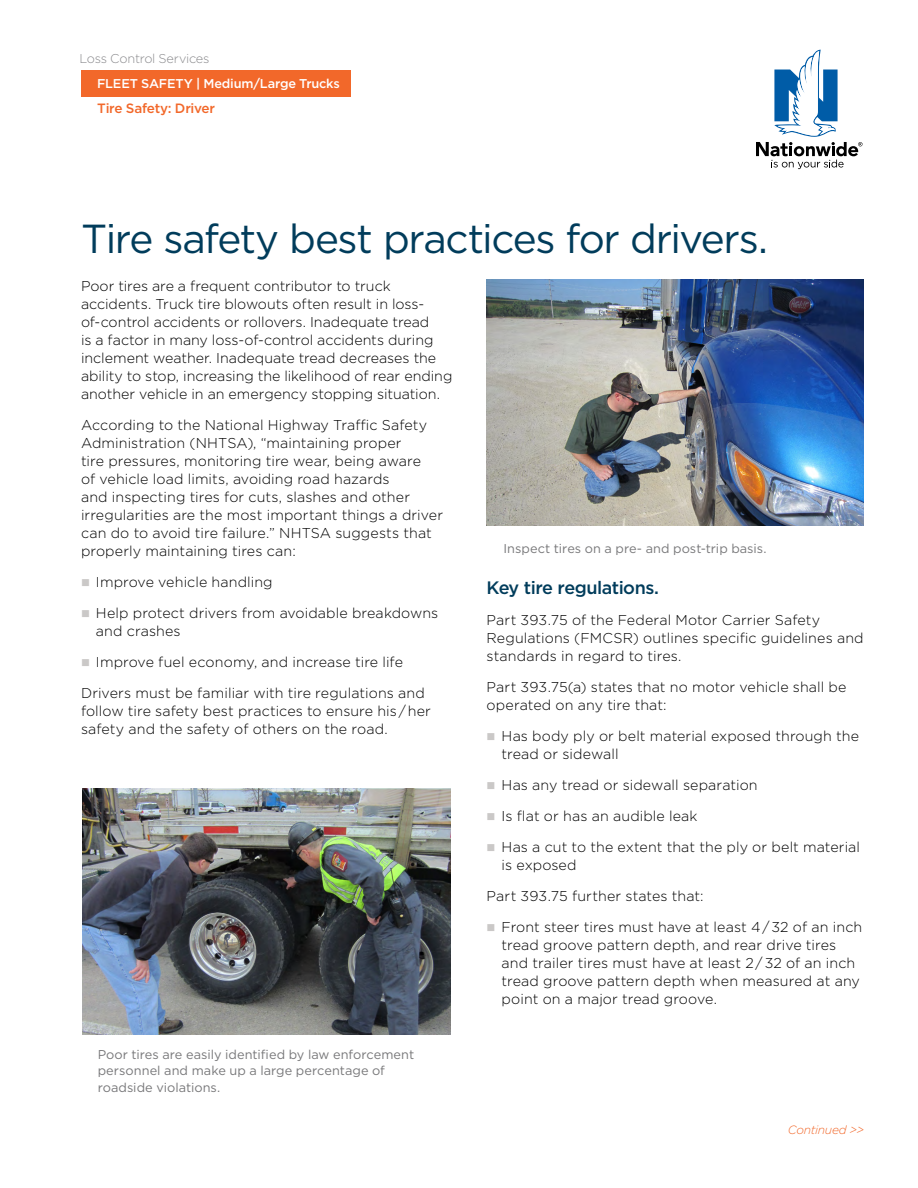
<style>
.page{position:relative;width:918px;height:1188px;background:#fff}
.page>*{position:absolute;margin:0;border:0;box-sizing:border-box;transform-origin:0 0}
.t1{font:40.5px "Gotham";letter-spacing:-.035em;color:#013c5b}
.Body_Text{font:500 18px "Gotham";letter-spacing:-.03em;color:#013c5b}
.Body_Text-2{font:300 14.25px/18px "Gotham";letter-spacing:.005em;color:#000}
.t2{font:500 13.5px "Gotham";letter-spacing:-.02em;color:#f2682a}
.t3{font:12.75px/16.5px "Gotham";letter-spacing:.005em;color:#78787a}
.t4{font:500 12.75px "Gotham";letter-spacing:-.015em;color:#fff}
.t5{font:300 12.75px "Gotham";letter-spacing:-.02em;color:#8a8a8d}
.t6{font:italic 300 12px "Gotham";letter-spacing:-.02em;color:#f2682a}
.s1{color:#cac8c7}
</style>
<div class="page">
<svg style="left:756px;top:50px;width:107px;height:119px"></svg>
<img style="left:487px;top:280px;width:377px;height:246px">
<img style="left:82px;top:788px;width:369px;height:246px">
<div style="left:81px;top:70px;width:270px;height:27px;background:#f2682a"></div>
<p class="t5" style="left:80px;top:50px;width:131px">Loss Control Services</p>
<p class="t4" style="left:97px;top:75px;width:244px">FLEET SAFETY | Medium/Large Trucks</p>
<p class="t2" style="left:97px;top:99px;width:119px">Tire Safety: Driver</p>
<h1 class="t1" style="left:81px;top:212px;width:689px">Tire safety best practices for drivers.</h1>
<p class="Body_Text-2" style="left:81px;top:277px;width:373px">Poor tires are a frequent contributor to truck accidents. Truck tire blowouts often result in loss&shy;of-control accidents or rollovers. Inadequate tread<br>is a factor in many loss-of-control accidents during inclement weather. Inadequate tread decreases the ability to stop, increasing the likelihood of rear ending another vehicle in an emergency stopping situation.</p>
<p class="Body_Text-2" style="left:81px;top:416px;width:364px">According to the National Highway Traffic Safety Administration (NHTSA), “maintaining proper<br>tire pressures, monitoring tire wear, being aware<br>of vehicle load limits, avoiding road hazards<br>and inspecting tires for cuts, slashes and other irregularities are the most important things a driver can do to avoid tire failure.” NHTSA suggests that properly maintaining tires can:</p>
<p class="Body_Text-2" style="left:81px;top:573px;width:193px"><span class="s1">■</span> Improve vehicle handling</p>
<p class="Body_Text-2" style="left:96px;top:604px;width:344px;text-indent:-15px"><span class="s1">■</span> Help protect drivers from avoidable breakdowns and crashes</p>
<p class="Body_Text-2" style="left:81px;top:652px;width:324px"><span class="s1">■</span> Improve fuel economy, and increase tire life</p>
<p class="Body_Text-2" style="left:81px;top:683px;width:351px">Drivers must be familiar with tire regulations and follow tire safety best practices to ensure his / her safety and the safety of others on the road.</p>
<p class="t3" style="left:504px;top:540px;width:265px">Inspect tires on a pre- and post-trip basis.</p>
<p class="Body_Text" style="left:487px;top:576px;width:174px">Key tire regulations.</p>
<p class="Body_Text-2" style="left:487px;top:611px;width:379px">Part 393.75 of the Federal Motor Carrier Safety<br>Regulations (FMCSR) outlines specific guidelines and standards in regard to tires.</p>
<p class="Body_Text-2" style="left:487px;top:678px;width:361px">Part 393.75(a) states that no motor vehicle shall be operated on any tire that:</p>
<p class="Body_Text-2" style="left:502px;top:727px;width:359px;text-indent:-15px"><span class="s1">■</span> Has body ply or belt material exposed through the tread or sidewall</p>
<p class="Body_Text-2" style="left:487px;top:776px;width:273px"><span class="s1">■</span> Has any tread or sidewall separation</p>
<p class="Body_Text-2" style="left:487px;top:807px;width:212px"><span class="s1">■</span> Is flat or has an audible leak</p>
<p class="Body_Text-2" style="left:502px;top:838px;width:360px;text-indent:-15px"><span class="s1">■</span> Has a cut to the extent that the ply or belt material is exposed</p>
<p class="Body_Text-2" style="left:487px;top:887px;width:219px">Part 393.75 further states that:</p>
<p class="Body_Text-2" style="left:502px;top:918px;width:362px;text-indent:-15px"><span class="s1">■</span> Front steer tires must have at least 4 / 32 of an inch tread groove pattern depth, and rear drive tires and trailer tires must have at least 2 / 32 of an inch tread groove pattern depth when measured at any point on a major tread groove.</p>
<p class="t3" style="left:98px;top:1046px;width:318px">Poor tires are easily identified by law enforcement personnel and make up a large percentage of roadside violations.</p>
<p class="t6" style="left:788px;top:1122px;width:78px">Continued &gt;&gt;</p>
</div>
